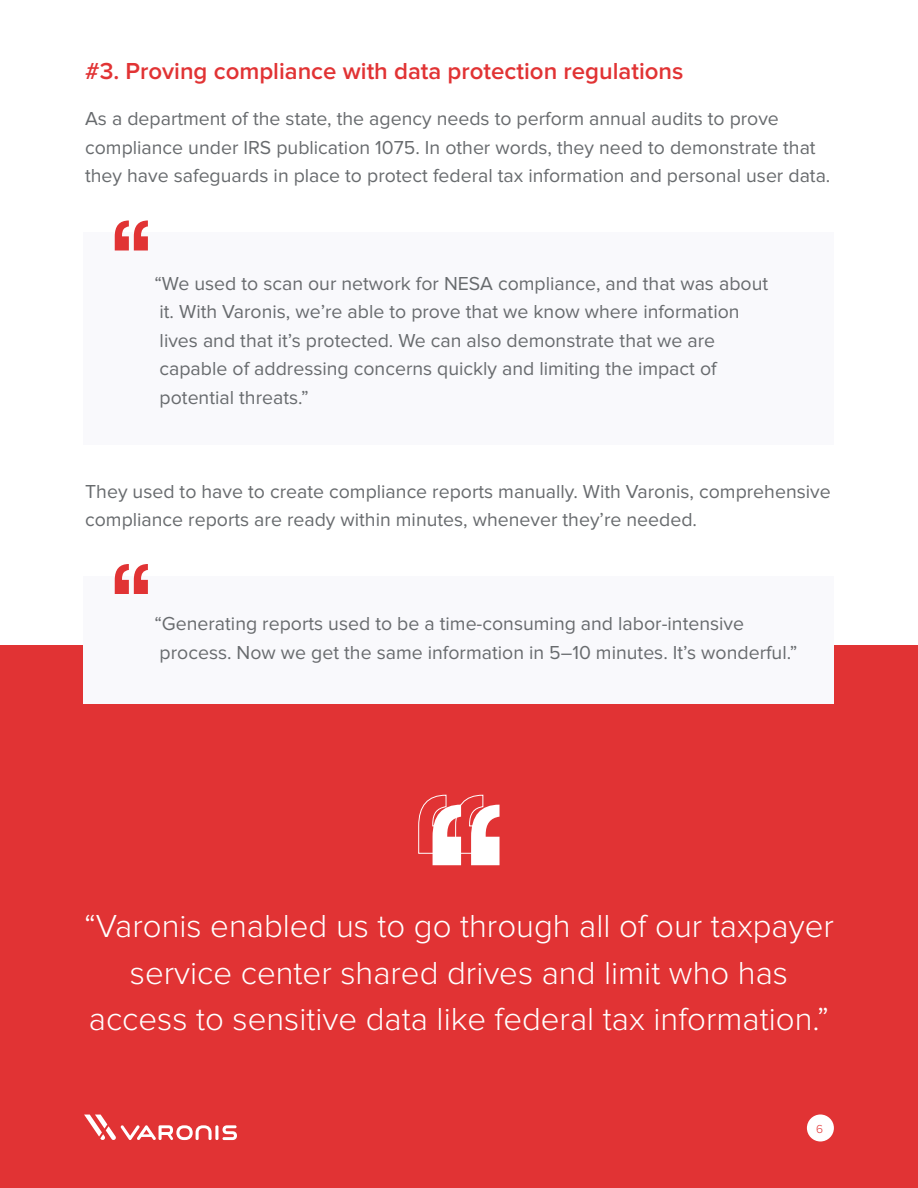
<style>
.page{position:relative;width:918px;height:1188px;background:#fff}
.page>*{position:absolute;margin:0;border:0;box-sizing:border-box;transform-origin:0 0}
.t1{font:300 33px/46.5px "Proxima Nova";color:#fff;text-align:center}
.t2{font:600 24px "Proxima Nova";color:#e13334}
.t3{font:19.5px/28.5px "Proxima Nova";color:#686b6e}
.t4{font:300 12px "Proxima Nova";color:#e13334}
</style>
<div class="page">
<div style="left:0;top:645px;width:918px;height:543px;background:#e13334"></div>
<div style="left:84px;top:233px;width:750px;height:212px;background:#f9f9fc"></div>
<div style="left:84px;top:576px;width:750px;height:128px;background:#f9f9fc"></div>
<svg style="left:115px;top:221px;width:33px;height:30px"></svg>
<svg style="left:115px;top:564px;width:33px;height:30px"></svg>
<svg style="left:418px;top:795px;width:82px;height:70px"></svg>
<div style="left:807px;top:1114px;width:27px;height:28px;background:#fff;border-radius:50%"></div>
<hr style="left:215px;top:1125px;width:3px;height:15px;background:#fff;border-radius:2px">
<svg style="left:223px;top:1125px;width:14px;height:15px"></svg>
<svg style="left:84px;top:1115px;width:128px;height:25px"></svg>
<p class="t2" style="left:85px;top:57px;width:600px">#3. Proving compliance with data protection regulations</p>
<p class="t3" style="left:85px;top:105px;width:747px">As a department of the state, the agency needs to perform annual audits to prove compliance under IRS publication 1075. In other words, they need to demonstrate that they have safeguards in place to protect federal tax information and personal user data.</p>
<p class="t3" style="left:154px;top:269px;width:615px">“We used to scan our network for NESA compliance, and that was about it. With Varonis, we’re able to prove that we know where information lives and that it’s protected. We can also demonstrate that we are capable of addressing concerns quickly and limiting the impact of potential threats.”</p>
<p class="t3" style="left:85px;top:477px;width:747px">They used to have to create compliance reports manually. With Varonis, comprehensive compliance reports are ready within minutes, whenever they’re needed.</p>
<p class="t3" style="left:154px;top:610px;width:645px">“Generating reports used to be a time-consuming and labor-intensive process. Now we get the same information in 5–10 minutes. It’s wonderful.”</p>
<h1 class="t1" style="left:84px;top:903px;width:751px">“Varonis enabled us to go through all of our taxpayer service center shared drives and limit who has access to sensitive data like federal tax information.”</h1>
<p class="t4" style="left:816px;top:1122px;width:9px">6</p>
</div>
